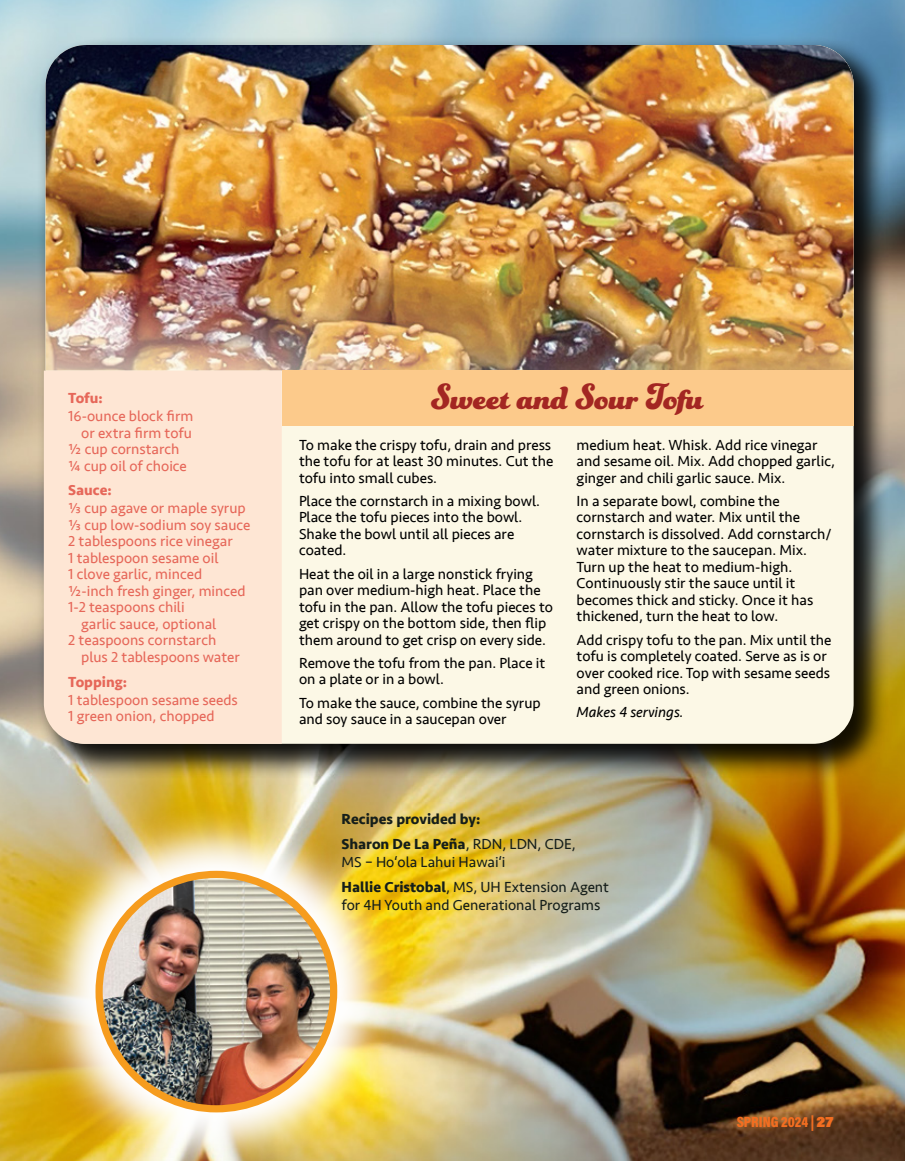
<style>
.page{position:relative;width:905px;height:1161px;background:#fff}
.page>*{position:absolute;margin:0;border:0;box-sizing:border-box;transform-origin:0 0}
.t1{font:700 39px "Funkydori";color:#a32622}
.t2{font:15px/16.5px "Seravek";color:#000}
.t3{font:15px/16.5px "Seravek";color:#e66759}
.t4{font:15px/24.8px "Seravek";color:#151e1a}
.t5{font:700 15px/24.8px "Seravek";color:#151e1a}
.t6{font:700 15px "Seravek";color:#e66759}
.t7{font:italic 15px "Seravek";color:#000}
.t8{font:15px "Acumin Variable Concept";color:#f36e21}
.s1{font-weight:400}
.s2{font-family:"Acumin Variable Concept"}
.s3{font-weight:700}
</style>
<div class="page">
<img style="left:0;top:0;width:904px;height:1161px">
<div style="left:37px;top:37px;width:852px;height:742px;background:#000;opacity:.9"></div>
<div style="left:46px;top:45px;width:807px;height:699px;background:#fcf8e6;border-radius:40px"></div>
<img style="left:46px;top:45px;width:807px;height:326px">
<div style="left:282px;top:371px;width:571px;height:55px;background:#fcca8b"></div>
<div style="left:44px;top:371px;width:238px;height:373px;background:#fee6d4"></div>
<img style="left:28px;top:804px;width:376px;height:357px">
<img style="left:99px;top:874px;width:234px;height:235px;border-radius:117px">
<div style="left:95px;top:871px;width:242px;height:241px;border:7px solid #f69c1e;border-radius:50%"></div>
<p class="t6" style="left:68px;top:386px;width:36px">Tofu:</p>
<h1 class="t1" style="left:431px;top:373px;width:274px">Sweet and Sour Tofu</h1>
<p class="t3" style="left:68px;top:408px;width:127px">16-ounce block firm</p>
<p class="t3" style="left:81px;top:424px;width:112px">or extra firm tofu</p>
<p class="t3" style="left:68px;top:441px;width:113px">½ cup cornstarch</p>
<p class="t3" style="left:68px;top:457px;width:120px">¼ cup oil of choice</p>
<p class="t6" style="left:68px;top:478px;width:45px">Sauce:</p>
<p class="t3" style="left:68px;top:500px;width:179px">1/3 cup agave or maple syrup</p>
<p class="t3" style="left:68px;top:517px;width:184px">1/3 cup low-sodium soy sauce</p>
<p class="t3" style="left:68px;top:533px;width:166px">2 tablespoons rice vinegar</p>
<p class="t3" style="left:68px;top:550px;width:152px">1 tablespoon sesame oil</p>
<p class="t3" style="left:68px;top:566px;width:135px">1 clove garlic, minced</p>
<p class="t3" style="left:68px;top:583px;width:179px">½-inch fresh ginger, minced</p>
<p class="t3" style="left:68px;top:599px;width:118px">1-2 teaspoons chili</p>
<p class="t3" style="left:81px;top:616px;width:137px">garlic sauce, optional</p>
<p class="t3" style="left:68px;top:632px;width:149px">2 teaspoons cornstarch</p>
<p class="t3" style="left:81px;top:649px;width:160px">plus 2 tablespoons water</p>
<p class="t6" style="left:68px;top:670px;width:60px">Topping:</p>
<p class="t3" style="left:68px;top:691px;width:171px">1 tablespoon sesame seeds<br>1 green onion, chopped</p>
<p class="t2" style="left:299px;top:436px;width:256px">To make the crispy tofu, drain and press the tofu for at least 30 minutes. Cut the tofu into small cubes.</p>
<p class="t2" style="left:299px;top:493px;width:242px">Place the cornstarch in a mixing bowl.<br>Place the tofu pieces into the bowl.<br>Shake the bowl until all pieces are coated.</p>
<p class="t2" style="left:299px;top:565px;width:255px">Heat the oil in a large nonstick frying pan over medium-high heat. Place the tofu in the pan. Allow the tofu pieces to get crispy on the bottom side, then flip them around to get crisp on every side.</p>
<p class="t2" style="left:299px;top:655px;width:248px">Remove the tofu from the pan. Place it on a plate or in a bowl.</p>
<p class="t2" style="left:299px;top:694px;width:243px">To make the sauce, combine the syrup and soy sauce in a saucepan over</p>
<p class="t2" style="left:576px;top:436px;width:260px">medium heat. Whisk. Add rice vinegar and sesame oil. Mix. Add chopped garlic, ginger and chili garlic sauce. Mix.</p>
<p class="t2" style="left:576px;top:493px;width:257px">In a separate bowl, combine the cornstarch and water. Mix until the cornstarch is dissolved. Add cornstarch/ water mixture to the saucepan. Mix.<br>Turn up the heat to medium-high.<br>Continuously stir the sauce until it becomes thick and sticky. Once it has thickened, turn the heat to low.</p>
<p class="t2" style="left:576px;top:631px;width:256px">Add crispy tofu to the pan. Mix until the tofu is completely coated. Serve as is or over cooked rice. Top with sesame seeds and green onions.</p>
<p class="t7" style="left:576px;top:700px;width:109px">Makes 4 servings.</p>
<p class="t5" style="left:341px;top:807px;width:235px">Recipes provided by:<br>Sharon De La Peña<span class="s1">, RDN, LDN, CDE,</span></p>
<p class="t4" style="left:341px;top:849px;width:269px">MS – Ho<span class="s2">‘</span>ola Lahui Hawai<span class="s2">‘</span>i<br><span class="s3">Hallie Cristobal</span>, MS, UH Extension Agent</p>
<p class="t4" style="left:341px;top:892px;width:260px">for 4H Youth and Generational Programs</p>
<p class="t8" style="left:736px;top:1111px;width:98px">SPRING 2024 | 27</p>
</div>
